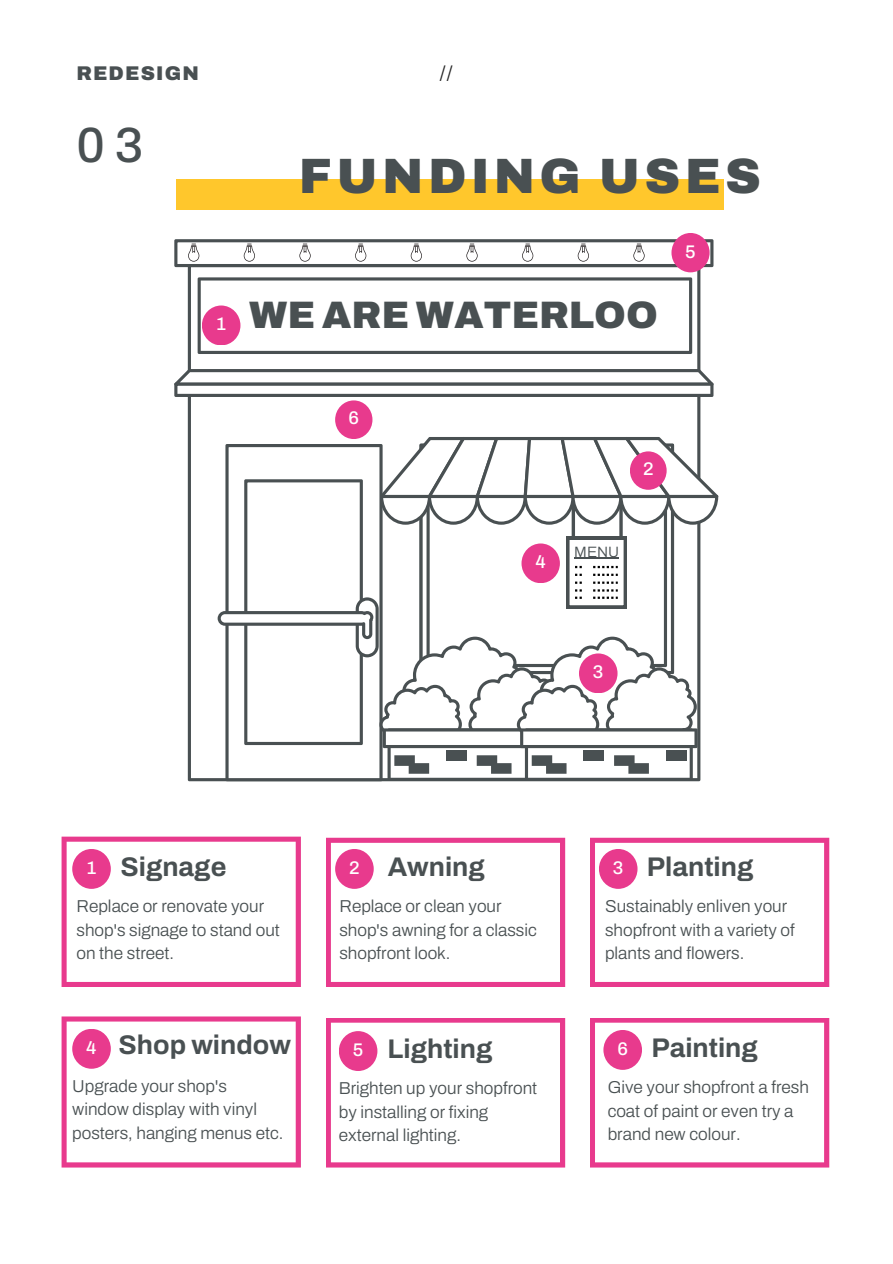
<style>
.page{position:relative;width:893px;height:1264px;background:#fff}
.page>*{position:absolute;margin:0;border:0;box-sizing:border-box;transform-origin:0 0}
.t1{font:900 49.65px "Archivo";letter-spacing:.09em;color:#495052}
.t2{font:500 49.65px "Archivo";color:#495052}
.t3{font:900 38.25px "Archivo";color:#495052}
.t4{font:700 27px "Archivo";color:#495052}
.t5{font:900 19.8px "Archivo";letter-spacing:.06em;color:#495052}
.t6{font:300 19.8px "Archivo";color:#222}
.t7{font:500 18.3px "Archivo";color:#fff}
.t8{font:300 17.25px/23.5px "Archivo";color:#495052}
.t9{font:300 15px "Archivo";color:#495052}
</style>
<div class="page">
<div style="left:176px;top:180px;width:547px;height:29px;background:#ffc72c"></div>
<svg style="left:188px;top:267px;width:512px;height:514px"></svg>
<svg style="left:174px;top:369px;width:539px;height:28px"></svg>
<svg style="left:197px;top:277px;width:495px;height:77px"></svg>
<div style="left:202px;top:305px;width:38px;height:40px;background:#e83a8d;border-radius:50%"></div>
<div style="left:671px;top:233px;width:38px;height:39px;background:#e83a8d;border-radius:50%"></div>
<div style="left:335px;top:400px;width:37px;height:39px;background:#e83a8d;border-radius:50%"></div>
<svg style="left:62px;top:836px;width:239px;height:151px"></svg>
<svg style="left:326px;top:837px;width:239px;height:150px"></svg>
<svg style="left:590px;top:837px;width:239px;height:150px"></svg>
<svg style="left:62px;top:1016px;width:239px;height:151px"></svg>
<svg style="left:326px;top:1018px;width:239px;height:149px"></svg>
<svg style="left:590px;top:1018px;width:239px;height:149px"></svg>
<div style="left:72px;top:849px;width:39px;height:39px;background:#e83a8d;border-radius:50%"></div>
<div style="left:335px;top:849px;width:39px;height:39px;background:#e83a8d;border-radius:50%"></div>
<div style="left:599px;top:849px;width:38px;height:39px;background:#e83a8d;border-radius:50%"></div>
<div style="left:72px;top:1028px;width:39px;height:40px;background:#e83a8d;border-radius:50%"></div>
<div style="left:339px;top:1031px;width:38px;height:39px;background:#e83a8d;border-radius:50%"></div>
<div style="left:603px;top:1029px;width:39px;height:40px;background:#e83a8d;border-radius:50%"></div>
<svg style="left:174px;top:239px;width:539px;height:28px"></svg>
<svg style="left:217px;top:437px;width:501px;height:344px"></svg>
<div style="left:583px;top:562px;width:8px;height:38px;background:#fff"></div>
<hr style="left:574px;top:557px;width:45px;height:2px;background:#495052">
<p class="t5" style="left:76px;top:62px;width:124px">REDESIGN</p>
<p class="t6" style="left:440px;top:62px;width:14px">//</p>
<p class="t2" style="left:76px;top:118px;width:68px">03</p>
<p class="t7" style="left:216px;top:314px;width:12px">1</p>
<p class="t1" style="left:299px;top:150px;width:463px">FUNDING USES</p>
<p class="t3" style="left:249px;top:294px;width:410px">WE ARE WATERLOO</p>
<p class="t7" style="left:685px;top:242px;width:12px">5</p>
<p class="t7" style="left:348px;top:408px;width:12px">6</p>
<p class="t7" style="left:535px;top:552px;width:12px">4</p>
<p class="t7" style="left:643px;top:459px;width:12px">2</p>
<p class="t9" style="left:574px;top:543px;width:46px">MENU</p>
<p class="t7" style="left:593px;top:662px;width:12px">3</p>
<p class="t4" style="left:120px;top:852px;width:107px">Signage</p>
<p class="t8" style="left:76px;top:894px;width:205px">Replace or renovate your shop's signage to stand out on the street.</p>
<p class="t4" style="left:388px;top:852px;width:99px">Awning</p>
<p class="t8" style="left:339px;top:894px;width:199px">Replace or clean your shop's awning for a classic shopfront look.</p>
<p class="t4" style="left:646px;top:852px;width:108px">Planting</p>
<p class="t7" style="left:86px;top:857px;width:12px">1</p>
<p class="t7" style="left:349px;top:857px;width:12px">2</p>
<p class="t7" style="left:613px;top:857px;width:12px">3</p>
<p class="t8" style="left:605px;top:894px;width:191px">Sustainably enliven your shopfront with a variety of plants and flowers.</p>
<p class="t4" style="left:118px;top:1030px;width:174px">Shop window</p>
<p class="t8" style="left:72px;top:1074px;width:213px">Upgrade your shop's window display with vinyl posters, hanging menus etc.</p>
<p class="t4" style="left:651px;top:1033px;width:108px">Painting</p>
<p class="t8" style="left:607px;top:1075px;width:203px">Give your shopfront a fresh coat of paint or even try a brand new colour.</p>
<p class="t4" style="left:387px;top:1034px;width:106px">Lighting</p>
<p class="t8" style="left:339px;top:1076px;width:200px">Brighten up your shopfront by installing or fixing external lighting.</p>
<p class="t7" style="left:86px;top:1037px;width:12px">4</p>
<p class="t7" style="left:353px;top:1039px;width:12px">5</p>
<p class="t7" style="left:617px;top:1038px;width:12px">6</p>
</div>
